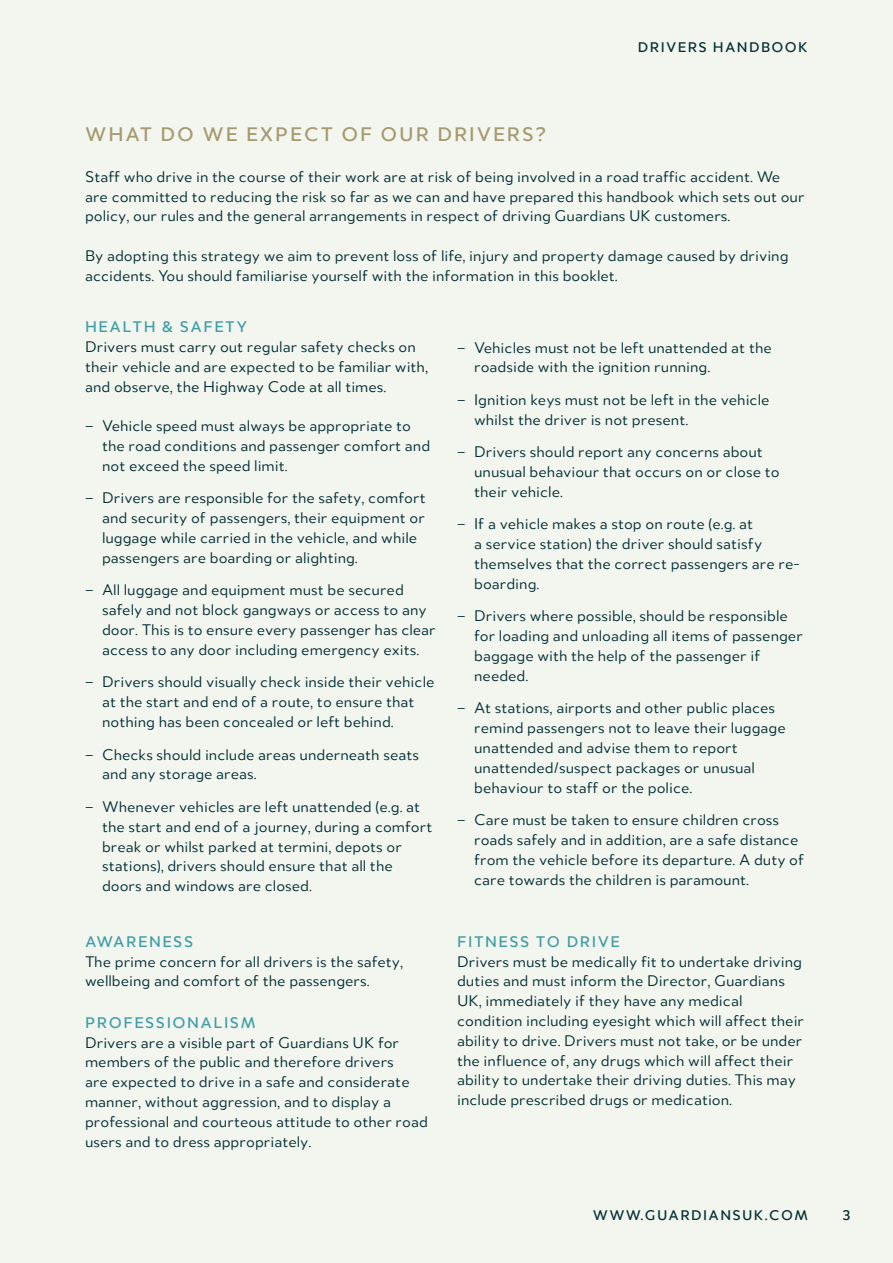
<style>
.page{position:relative;width:893px;height:1263px;background:#f3f5ef}
.page>*{position:absolute;margin:0;border:0;box-sizing:border-box;transform-origin:0 0}
.t1{font:500 21px "Merel";letter-spacing:.09em;color:#a59a70}
.t2{font:16.5px/19.8px "Merel";color:#032f34}
.t3{font:500 16.5px "Merel";letter-spacing:.09em;color:#3f9ea6}
.t4{font:500 15px "Merel";letter-spacing:.09em;color:#032f34}
</style>
<div class="page">
<p class="t4" style="left:638px;top:38px;width:171px">DRIVERS HANDBOOK</p>
<p class="t1" style="left:85px;top:127px;width:462px">WHAT DO WE EXPECT OF OUR DRIVERS?</p>
<p class="t2" style="left:85px;top:168px;width:721px">Staff who drive in the course of their work are at risk of being involved in a road traffic accident. We are committed to reducing the risk so far as we can and have prepared this handbook which sets out our policy, our rules and the general arrangements in respect of driving Guardians UK customers.</p>
<p class="t2" style="left:85px;top:247px;width:705px">By adopting this strategy we aim to prevent loss of life, injury and property damage caused by driving accidents. You should familiarise yourself with the information in this booklet.</p>
<p class="t3" style="left:85px;top:321px;width:164px">HEALTH &amp; SAFETY</p>
<p class="t2" style="left:85px;top:338px;width:345px">Drivers must carry out regular safety checks on their vehicle and are expected to be familiar with, and observe, the Highway Code at all times.</p>
<p class="t2" style="left:102px;top:417px;width:330px;text-indent:-17px">– Vehicle speed must always be appropriate to the road conditions and passenger comfort and not exceed the speed limit.</p>
<p class="t2" style="left:102px;top:489px;width:325px;text-indent:-17px">– Drivers are responsible for the safety, comfort and security of passengers, their equipment or luggage while carried in the vehicle, and while passengers are boarding or alighting.</p>
<p class="t2" style="left:102px;top:581px;width:335px;text-indent:-17px">– All luggage and equipment must be secured safely and not block gangways or access to any door. This is to ensure every passenger has clear access to any door including emergency exits.</p>
<p class="t2" style="left:102px;top:673px;width:334px;text-indent:-17px">– Drivers should visually check inside their vehicle at the start and end of a route, to ensure that nothing has been concealed or left behind.</p>
<p class="t2" style="left:102px;top:745px;width:319px;text-indent:-17px">– Checks should include areas underneath seats and any storage areas.</p>
<p class="t2" style="left:102px;top:798px;width:332px;text-indent:-17px">– Whenever vehicles are left unattended (e.g. at the start and end of a journey, during a comfort break or whilst parked at termini, depots or stations), drivers should ensure that all the doors and windows are closed.</p>
<p class="t3" style="left:85px;top:935px;width:110px">AWARENESS</p>
<p class="t2" style="left:85px;top:952px;width:320px">The prime concern for all drivers is the safety, wellbeing and comfort of the passengers.</p>
<p class="t3" style="left:85px;top:1016px;width:172px">PROFESSIONALISM</p>
<p class="t2" style="left:85px;top:1033px;width:344px">Drivers are a visible part of Guardians UK for members of the public and therefore drivers<br>are expected to drive in a safe and considerate manner, without aggression, and to display a professional and courteous attitude to other road users and to dress appropriately.</p>
<p class="t2" style="left:474px;top:338px;width:299px;text-indent:-17px">– Vehicles must not be left unattended at the roadside with the ignition running.</p>
<p class="t2" style="left:474px;top:391px;width:297px;text-indent:-17px">– Ignition keys must not be left in the vehicle whilst the driver is not present.</p>
<p class="t2" style="left:474px;top:443px;width:307px;text-indent:-17px">– Drivers should report any concerns about unusual behaviour that occurs on or close to their vehicle.</p>
<p class="t2" style="left:474px;top:515px;width:327px;text-indent:-17px">– If a vehicle makes a stop on route (e.g. at<br>a service station) the driver should satisfy themselves that the correct passengers are re&shy;boarding.</p>
<p class="t2" style="left:474px;top:607px;width:330px;text-indent:-17px">– Drivers where possible, should be responsible for loading and unloading all items of passenger baggage with the help of the passenger if needed.</p>
<p class="t2" style="left:474px;top:699px;width:313px;text-indent:-17px">– At stations, airports and other public places remind passengers not to leave their luggage unattended and advise them to report unattended/suspect packages or unusual behaviour to staff or the police.</p>
<p class="t2" style="left:474px;top:811px;width:332px;text-indent:-17px">– Care must be taken to ensure children cross roads safely and in addition, are a safe distance from the vehicle before its departure. A duty of care towards the children is paramount.</p>
<p class="t3" style="left:457px;top:935px;width:164px">FITNESS TO DRIVE</p>
<p class="t2" style="left:457px;top:952px;width:349px">Drivers must be medically fit to undertake driving duties and must inform the Director, Guardians UK, immediately if they have any medical condition including eyesight which will affect their ability to drive. Drivers must not take, or be under the influence of, any drugs which will affect their ability to undertake their driving duties. This may include prescribed drugs or medication.</p>
<p class="t4" style="left:593px;top:1206px;width:217px">WWW.GUARDIANSUK.COM</p>
<p class="t4" style="left:842px;top:1210px;width:10px">3</p>
</div>
